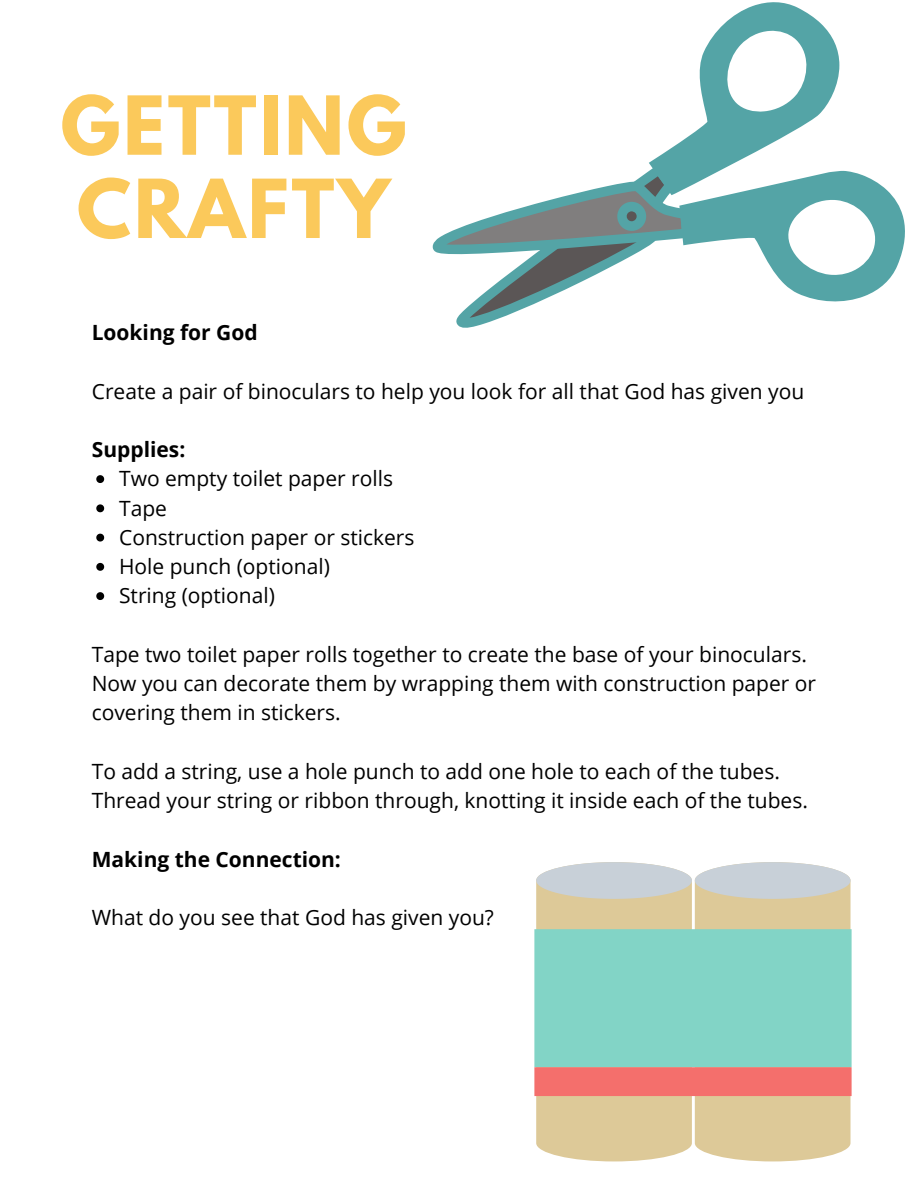
<style>
.page{position:relative;width:918px;height:1188px;background:#fff}
.page>*{position:absolute;margin:0;border:0;box-sizing:border-box;transform-origin:0 0}
.t1{font:700 72px/83.2px "League Spartan";letter-spacing:.04em;color:#fbc95b}
.t2{font:21px/29.2px "Open Sans";color:#000}
.t3{font:700 21px "Open Sans";color:#000}
</style>
<div class="page">
<svg style="left:96px;top:475px;width:8px;height:8px"></svg>
<svg style="left:96px;top:504px;width:8px;height:8px"></svg>
<svg style="left:96px;top:534px;width:8px;height:8px"></svg>
<svg style="left:96px;top:563px;width:8px;height:8px"></svg>
<svg style="left:96px;top:592px;width:8px;height:8px"></svg>
<svg style="left:699px;top:2px;width:141px;height:92px"></svg>
<svg style="left:432px;top:155px;width:229px;height:173px"></svg>
<svg style="left:661px;top:94px;width:244px;height:208px"></svg>
<svg style="left:611px;top:196px;width:41px;height:41px;background:#698e8e"></svg>
<div style="left:536px;top:899px;width:156px;height:262px;background:#ddc998"></div>
<div style="left:695px;top:899px;width:156px;height:262px;background:#ddc998"></div>
<svg style="left:536px;top:862px;width:315px;height:37px;background:#d0d4d5"></svg>
<div style="left:534px;top:929px;width:318px;height:138px;background:#82d4c6"></div>
<div style="left:534px;top:1067px;width:318px;height:29px;background:#f46f6c"></div>
<h1 class="t1" style="left:61px;top:93px;width:347px">GETTING<br>CRAFTY</h1>
<p class="t3" style="left:92px;top:318px;width:167px">Looking for God</p>
<p class="t2" style="left:92px;top:376px;width:714px">Create a pair of binoculars to help you look for all that God has given you</p>
<p class="t3" style="left:92px;top:435px;width:95px">Supplies:</p>
<p class="t2" style="left:119px;top:464px;width:297px">Two empty toilet paper rolls<br>Tape<br>Construction paper or stickers<br>Hole punch (optional)<br>String (optional)</p>
<p class="t2" style="left:92px;top:639px;width:726px">Tape two toilet paper rolls together to create the base of your binoculars.<br>Now you can decorate them by wrapping them with construction paper or covering them in stickers.</p>
<p class="t2" style="left:92px;top:756px;width:718px">To add a string, use a hole punch to add one hole to each of the tubes.<br>Thread your string or ribbon through, knotting it inside each of the tubes.</p>
<p class="t3" style="left:92px;top:844px;width:251px">Making the Connection:</p>
<p class="t2" style="left:92px;top:902px;width:404px">What do you see that God has given you?</p>
</div>
